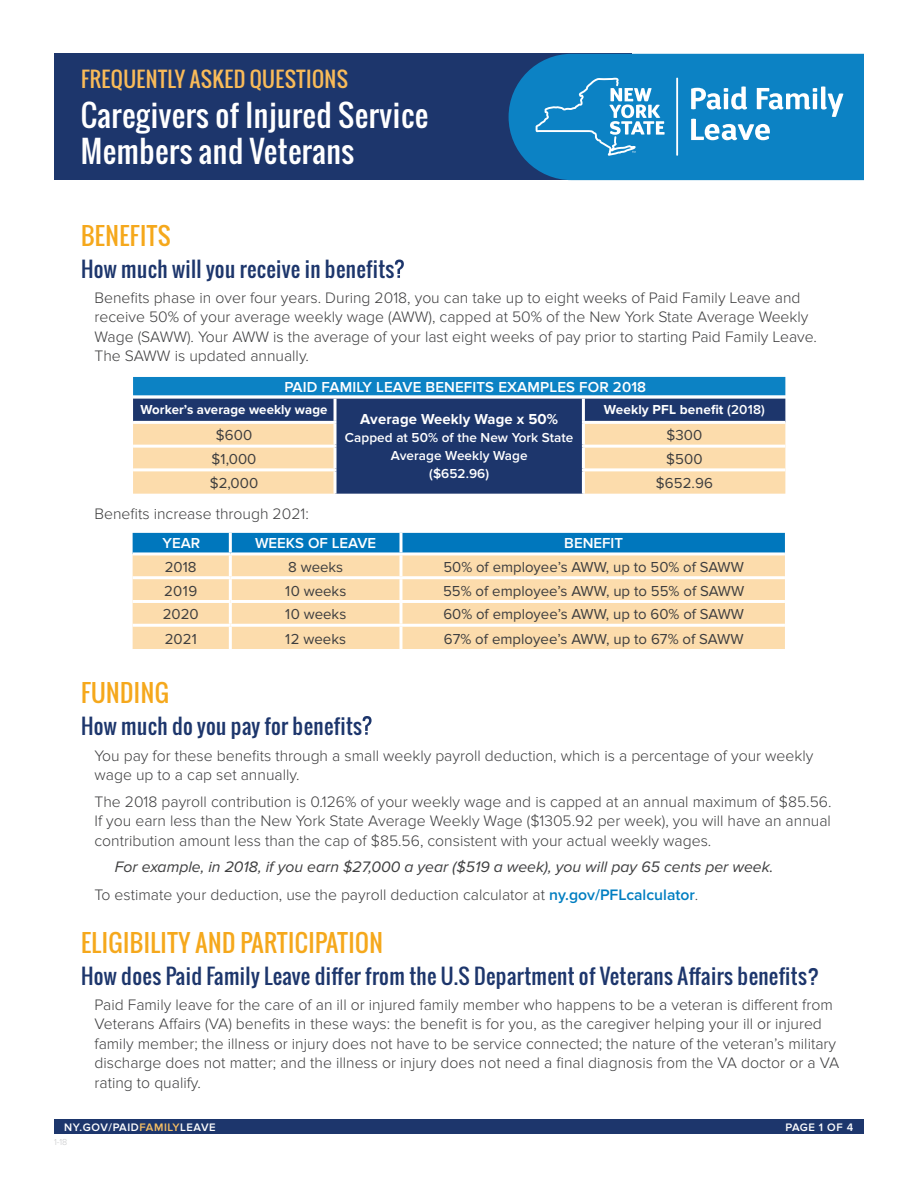
<style>
.page{position:relative;width:918px;height:1188px;background:#fff}
.page>*{position:absolute;margin:0;border:0;box-sizing:border-box;transform-origin:0 0}
.t1{font:30px/36px "Oswald";letter-spacing:.02em;color:#fff}
.t2{font:24px "Oswald";letter-spacing:.02em;color:#f5a81c}
.t3{font:21px "Oswald";letter-spacing:.02em;color:#1d366c}
.t4{font:21px "Oswald";letter-spacing:.02em;color:#f9bb59}
.t5{font:300 15.75px/19.5px "Proxima Nova";color:#3e3e3f}
.t6{font:italic 15.75px/28.3px "Proxima Nova";color:#3e3e3f}
.t7{font:15px "Proxima Nova";color:#3e3e3f}
.t8{font:600 15px "Proxima Nova";letter-spacing:.01em;color:#fff}
.t9{font:700 15px "Proxima Nova";letter-spacing:.01em;color:#fff}
.t10{font:600 13.5px/18px "Proxima Nova";letter-spacing:.005em;color:#fff;text-align:center}
.t11{font:700 13.5px "Proxima Nova";letter-spacing:.005em;color:#fff}
.t12{font:600 11.25px "Proxima Nova";letter-spacing:.05em;color:#fff}
.t13{font:300 9px "Proxima Nova";color:#c7c8ca}
.s1{font-weight:600}
.s2{font-weight:300;font-style:normal}
.s3{font-weight:600;font-style:normal;color:#007ec1}
.s4{color:#f9c063}
</style>
<div class="page">
<div style="left:54px;top:54px;width:578px;height:126px;background:#1d366c"></div>
<svg style="left:395px;top:260px;width:9px;height:18px"></svg>
<svg style="left:363px;top:716px;width:9px;height:19px"></svg>
<svg style="left:509px;top:54px;width:355px;height:126px;background:#0d7dbe"></svg>
<svg style="left:691px;top:86px;width:152px;height:54px"></svg>
<svg style="left:536px;top:78px;width:129px;height:78px;background:#3496cd"></svg>
<hr style="left:676px;top:78px;width:2px;height:78px;background:#fff">
<div style="left:54px;top:1119px;width:810px;height:15px;background:#1d366c"></div>
<div style="left:133px;top:533px;width:652px;height:19px;background:#0077bd"></div>
<div style="left:133px;top:555px;width:652px;height:94px;background:#fcdcac"></div>
<hr style="left:229px;top:533px;width:3px;height:19px;background:#fff">
<hr style="left:399px;top:533px;width:3px;height:19px;background:#fff">
<hr style="left:229px;top:555px;width:3px;height:21px;background:#fff">
<hr style="left:399px;top:555px;width:3px;height:21px;background:#fff">
<hr style="left:133px;top:576px;width:97px;height:3px;background:#fff">
<hr style="left:230px;top:576px;width:171px;height:3px;background:#fff">
<hr style="left:229px;top:579px;width:3px;height:21px;background:#fff">
<hr style="left:401px;top:576px;width:384px;height:3px;background:#fff">
<hr style="left:399px;top:579px;width:3px;height:21px;background:#fff">
<hr style="left:133px;top:600px;width:97px;height:3px;background:#fff">
<hr style="left:230px;top:600px;width:171px;height:3px;background:#fff">
<hr style="left:229px;top:603px;width:3px;height:21px;background:#fff">
<hr style="left:401px;top:600px;width:384px;height:3px;background:#fff">
<hr style="left:399px;top:603px;width:3px;height:21px;background:#fff">
<hr style="left:133px;top:624px;width:97px;height:3px;background:#fff">
<hr style="left:230px;top:624px;width:171px;height:3px;background:#fff">
<hr style="left:229px;top:627px;width:3px;height:22px;background:#fff">
<hr style="left:401px;top:624px;width:384px;height:3px;background:#fff">
<hr style="left:399px;top:627px;width:3px;height:22px;background:#fff">
<div style="left:133px;top:377px;width:652px;height:18px;background:#0c82c4"></div>
<div style="left:133px;top:399px;width:652px;height:23px;background:#1d366c"></div>
<svg style="left:133px;top:422px;width:652px;height:72px;background:#a19993"></svg>
<hr style="left:334px;top:399px;width:3px;height:22px;background:#fff">
<hr style="left:582px;top:399px;width:3px;height:22px;background:#fff">
<hr style="left:133px;top:421px;width:204px;height:3px;background:#fff">
<hr style="left:582px;top:421px;width:203px;height:3px;background:#fff">
<hr style="left:334px;top:424px;width:3px;height:21px;background:#fff">
<hr style="left:582px;top:424px;width:3px;height:21px;background:#fff">
<hr style="left:133px;top:445px;width:204px;height:3px;background:#fff">
<hr style="left:334px;top:448px;width:3px;height:20px;background:#fff">
<hr style="left:582px;top:445px;width:203px;height:3px;background:#fff">
<hr style="left:582px;top:448px;width:3px;height:20px;background:#fff">
<hr style="left:133px;top:468px;width:204px;height:3px;background:#fff">
<hr style="left:334px;top:471px;width:3px;height:23px;background:#fff">
<hr style="left:582px;top:468px;width:203px;height:3px;background:#fff">
<hr style="left:582px;top:471px;width:3px;height:23px;background:#fff">
<h3 class="t4" style="left:81px;top:64px;width:269px">FREQUENTLY ASKED QUESTIONS</h3>
<h1 class="t1" style="left:81px;top:97px;width:349px">Caregivers of Injured Service<br>Members and Veterans</h1>
<h2 class="t2" style="left:81px;top:217px;width:91px">BENEFITS</h2>
<h3 class="t3" style="left:81px;top:253px;width:315px">How much will you receive in benefits</h3>
<p class="t5" style="left:94px;top:288px;width:724px">Benefits phase in over four years. During 2018, you can take up to eight weeks of Paid Family Leave and receive 50% of your average weekly wage (AWW), capped at 50% of the New York State Average Weekly Wage (SAWW). Your AWW is the average of your last eight weeks of pay prior to starting Paid Family Leave.<br>The SAWW is updated annually.</p>
<p class="t8" style="left:284px;top:378px;width:363px">PAID FAMILY LEAVE BENEFITS EXAMPLES FOR 2018</p>
<p class="t11" style="left:141px;top:402px;width:189px">Worker’s average weekly wage</p>
<p class="t9" style="left:360px;top:410px;width:199px">Average Weekly Wage x 50%</p>
<p class="t10" style="left:345px;top:428px;width:230px">Capped at 50% of the New York State<br>Average Weekly Wage<br>($652.96)</p>
<p class="t11" style="left:604px;top:402px;width:163px">Weekly PFL benefit <span class="s1">(2018)</span></p>
<p class="t7" style="left:216px;top:427px;width:38px">$600</p>
<p class="t7" style="left:666px;top:427px;width:37px">$300</p>
<p class="t7" style="left:212px;top:450px;width:46px">$1,000</p>
<p class="t7" style="left:666px;top:450px;width:38px">$500</p>
<p class="t7" style="left:210px;top:474px;width:50px">$2,000</p>
<p class="t7" style="left:656px;top:474px;width:59px">$652.96</p>
<p class="t5" style="left:94px;top:504px;width:216px">Benefits increase through 2021:</p>
<p class="t8" style="left:163px;top:534px;width:39px">YEAR</p>
<p class="t8" style="left:255px;top:534px;width:123px">WEEKS OF LEAVE</p>
<p class="t8" style="left:564px;top:534px;width:60px">BENEFIT</p>
<p class="t7" style="left:165px;top:558px;width:33px">2018</p>
<p class="t7" style="left:288px;top:558px;width:57px">8 weeks</p>
<p class="t7" style="left:443px;top:558px;width:302px">50% of employee’s AWW, up to 50% of SAWW</p>
<p class="t7" style="left:164px;top:582px;width:34px">2019</p>
<p class="t7" style="left:285px;top:582px;width:63px">10 weeks</p>
<p class="t7" style="left:443px;top:582px;width:303px">55% of employee’s AWW, up to 55% of SAWW</p>
<p class="t7" style="left:163px;top:606px;width:37px">2020</p>
<p class="t7" style="left:285px;top:606px;width:63px">10 weeks</p>
<p class="t7" style="left:443px;top:606px;width:302px">60% of employee’s AWW, up to 60% of SAWW</p>
<p class="t7" style="left:165px;top:630px;width:34px">2021</p>
<p class="t7" style="left:285px;top:630px;width:62px">12 weeks</p>
<p class="t7" style="left:444px;top:630px;width:301px">67% of employee’s AWW, up to 67% of SAWW</p>
<h2 class="t2" style="left:81px;top:674px;width:89px">FUNDING</h2>
<h3 class="t3" style="left:81px;top:710px;width:283px">How much do you pay for benefits</h3>
<p class="t5" style="left:94px;top:746px;width:720px">You pay for these benefits through a small weekly payroll deduction, which is a percentage of your weekly wage up to a cap set annually.</p>
<p class="t5" style="left:94px;top:792px;width:739px;text-align:justify">The 2018 payroll contribution is 0.126% of your weekly wage and is capped at an annual maximum of $85.56.<br>If you earn less than the New York State Average Weekly Wage ($1305.92 per week), you will have an annual contribution amount less than the cap of $85.56, consistent with your actual weekly wages.</p>
<p class="t6" style="left:94px;top:853px;width:681px;text-indent:20px">For example, in 2018, if you earn $27,000 a year ($519 a week), you will pay 65 cents per week.<br><span class="s2">To estimate your deduction, use the payroll deduction calculator at</span> <span class="s3">ny.gov/PFLcalculator</span><span class="s2">.</span></p>
<h2 class="t2" style="left:81px;top:924px;width:304px">ELIGIBILITY AND PARTICIPATION</h2>
<h3 class="t3" style="left:81px;top:960px;width:740px">How does Paid Family Leave differ from the U.S Department of Veterans Affairs benefits?</h3>
<p class="t5" style="left:94px;top:995px;width:746px">Paid Family leave for the care of an ill or injured family member who happens to be a veteran is different from Veterans Affairs (VA) benefits in these ways: the benefit is for you, as the caregiver helping your ill or injured family member; the illness or injury does not have to be service connected; the nature of the veteran’s military discharge does not matter; and the illness or injury does not need a final diagnosis from the VA doctor or a VA rating to qualify.</p>
<p class="t12" style="left:64px;top:1120px;width:153px">NY.GOV/PAID<span class="s4">FAMILY</span>LEAVE</p>
<p class="t12" style="left:785px;top:1120px;width:69px">PAGE 1 OF 4</p>
<p class="t13" style="left:54px;top:1137px;width:15px">1-18</p>
</div>
